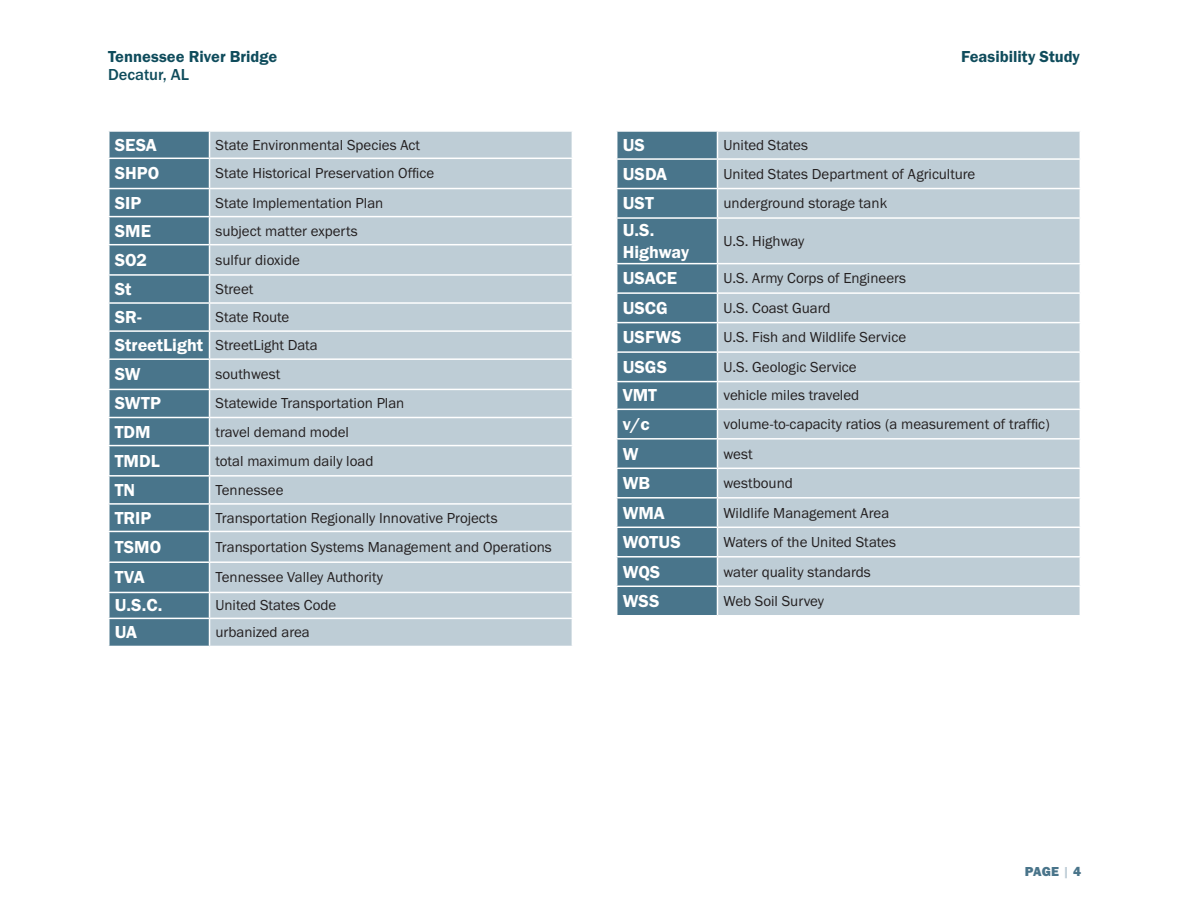
<style>
.page{position:relative;width:1188px;height:918px;background:#fff}
.page>*{position:absolute;margin:0;border:0;box-sizing:border-box;transform-origin:0 0}
.t1{font:18px/21.6px "Franklin Gothic URW Dem";color:#fff}
.t2{font:16.5px "Franklin Gothic URW Dem";color:#0f4c5c}
.t3{font:500 16.5px "Franklin Gothic URW";color:#0f4c5c}
.t4{font:15px "Franklin Gothic URW Boo";color:#231f20}
.t5{font:13.5px "Franklin Gothic URW Hea";color:#49748a}
.s1{font-family:"Franklin Gothic URW Dem";color:#becdd6}
</style>
<div class="page">
<div style="left:110px;top:132px;width:99px;height:514px;background:#49758b"></div>
<div style="left:210px;top:132px;width:362px;height:514px;background:#becdd6"></div>
<hr style="left:108px;top:158px;width:102px;height:1px;background:#fff">
<hr style="left:210px;top:158px;width:363px;height:1px;background:#fff">
<hr style="left:108px;top:188px;width:102px;height:1px;background:#fff">
<hr style="left:210px;top:188px;width:363px;height:1px;background:#fff">
<hr style="left:108px;top:216px;width:102px;height:1px;background:#fff">
<hr style="left:210px;top:216px;width:363px;height:1px;background:#fff">
<hr style="left:108px;top:244px;width:102px;height:1px;background:#fff">
<hr style="left:210px;top:244px;width:363px;height:1px;background:#fff">
<hr style="left:108px;top:274px;width:102px;height:2px;background:#fff">
<hr style="left:210px;top:274px;width:363px;height:2px;background:#fff">
<hr style="left:108px;top:302px;width:102px;height:2px;background:#fff">
<hr style="left:210px;top:302px;width:363px;height:2px;background:#fff">
<hr style="left:108px;top:330px;width:102px;height:2px;background:#fff">
<hr style="left:210px;top:330px;width:363px;height:2px;background:#fff">
<hr style="left:108px;top:358px;width:102px;height:2px;background:#fff">
<hr style="left:210px;top:358px;width:363px;height:2px;background:#fff">
<hr style="left:108px;top:389px;width:102px;height:1px;background:#fff">
<hr style="left:210px;top:389px;width:363px;height:1px;background:#fff">
<hr style="left:108px;top:417px;width:102px;height:1px;background:#fff">
<hr style="left:210px;top:417px;width:363px;height:1px;background:#fff">
<hr style="left:108px;top:445px;width:102px;height:1px;background:#fff">
<hr style="left:210px;top:445px;width:363px;height:1px;background:#fff">
<hr style="left:108px;top:475px;width:102px;height:2px;background:#fff">
<hr style="left:210px;top:475px;width:363px;height:2px;background:#fff">
<hr style="left:108px;top:503px;width:102px;height:2px;background:#fff">
<hr style="left:210px;top:503px;width:363px;height:2px;background:#fff">
<hr style="left:108px;top:531px;width:102px;height:1px;background:#fff">
<hr style="left:210px;top:531px;width:363px;height:1px;background:#fff">
<hr style="left:108px;top:561px;width:102px;height:2px;background:#fff">
<hr style="left:210px;top:561px;width:363px;height:2px;background:#fff">
<hr style="left:108px;top:592px;width:102px;height:1px;background:#fff">
<hr style="left:210px;top:592px;width:363px;height:1px;background:#fff">
<hr style="left:108px;top:618px;width:102px;height:1px;background:#fff">
<hr style="left:210px;top:618px;width:363px;height:1px;background:#fff">
<svg style="left:209px;top:157px;width:1px;height:489px"></svg>
<div style="left:617px;top:132px;width:100px;height:483px;background:#49758b"></div>
<div style="left:718px;top:132px;width:362px;height:483px;background:#becdd6"></div>
<hr style="left:616px;top:158px;width:101px;height:2px;background:#fff">
<hr style="left:717px;top:158px;width:364px;height:2px;background:#fff">
<hr style="left:616px;top:188px;width:101px;height:1px;background:#fff">
<hr style="left:717px;top:188px;width:364px;height:1px;background:#fff">
<hr style="left:616px;top:217px;width:101px;height:2px;background:#fff">
<hr style="left:717px;top:217px;width:364px;height:2px;background:#fff">
<hr style="left:616px;top:263px;width:101px;height:1px;background:#fff">
<hr style="left:717px;top:263px;width:364px;height:1px;background:#fff">
<hr style="left:616px;top:292px;width:101px;height:2px;background:#fff">
<hr style="left:717px;top:292px;width:364px;height:2px;background:#fff">
<hr style="left:616px;top:322px;width:101px;height:1px;background:#fff">
<hr style="left:717px;top:322px;width:364px;height:1px;background:#fff">
<hr style="left:616px;top:351px;width:101px;height:2px;background:#fff">
<hr style="left:717px;top:351px;width:364px;height:2px;background:#fff">
<hr style="left:616px;top:381px;width:101px;height:1px;background:#fff">
<hr style="left:717px;top:381px;width:364px;height:1px;background:#fff">
<hr style="left:616px;top:409px;width:101px;height:1px;background:#fff">
<hr style="left:717px;top:409px;width:364px;height:1px;background:#fff">
<hr style="left:616px;top:438px;width:101px;height:2px;background:#fff">
<hr style="left:717px;top:438px;width:364px;height:2px;background:#fff">
<hr style="left:616px;top:468px;width:101px;height:1px;background:#fff">
<hr style="left:717px;top:468px;width:364px;height:1px;background:#fff">
<hr style="left:616px;top:497px;width:101px;height:2px;background:#fff">
<hr style="left:717px;top:497px;width:364px;height:2px;background:#fff">
<hr style="left:616px;top:527px;width:101px;height:1px;background:#fff">
<hr style="left:717px;top:527px;width:364px;height:1px;background:#fff">
<hr style="left:616px;top:556px;width:101px;height:2px;background:#fff">
<hr style="left:717px;top:556px;width:364px;height:2px;background:#fff">
<hr style="left:616px;top:586px;width:101px;height:1px;background:#fff">
<svg style="left:616px;top:264px;width:1px;height:322px"></svg>
<hr style="left:717px;top:586px;width:364px;height:1px;background:#fff">
<svg style="left:717px;top:264px;width:1px;height:323px"></svg>
<p class="t2" style="left:108px;top:46px;width:171px">Tennessee River Bridge</p>
<p class="t3" style="left:108px;top:64px;width:83px">Decatur, AL</p>
<p class="t1" style="left:115px;top:134px;width:44px">SESA</p>
<p class="t4" style="left:216px;top:135px;width:206px">State Environmental Species Act</p>
<p class="t1" style="left:115px;top:162px;width:46px">SHPO</p>
<p class="t4" style="left:216px;top:164px;width:220px">State Historical Preservation Office</p>
<p class="t1" style="left:115px;top:191px;width:28px">SIP</p>
<p class="t4" style="left:216px;top:193px;width:169px">State Implementation Plan</p>
<p class="t1" style="left:115px;top:220px;width:38px">SME</p>
<p class="t4" style="left:216px;top:221px;width:144px">subject matter experts</p>
<p class="t1" style="left:115px;top:249px;width:34px">SO2</p>
<p class="t4" style="left:216px;top:251px;width:86px">sulfur dioxide</p>
<p class="t1" style="left:115px;top:278px;width:18px">St</p>
<p class="t4" style="left:216px;top:280px;width:39px">Street</p>
<p class="t1" style="left:115px;top:306px;width:28px">SR-</p>
<p class="t4" style="left:216px;top:308px;width:75px">State Route</p>
<p class="t1" style="left:115px;top:334px;width:90px">StreetLight</p>
<p class="t4" style="left:216px;top:336px;width:104px">StreetLight Data</p>
<p class="t1" style="left:115px;top:363px;width:27px">SW</p>
<p class="t4" style="left:216px;top:365px;width:66px">southwest</p>
<p class="t1" style="left:115px;top:392px;width:48px">SWTP</p>
<p class="t4" style="left:216px;top:394px;width:190px">Statewide Transportation Plan</p>
<p class="t1" style="left:115px;top:420px;width:37px">TDM</p>
<p class="t4" style="left:216px;top:422px;width:135px">travel demand model</p>
<p class="t1" style="left:115px;top:450px;width:47px">TMDL</p>
<p class="t4" style="left:216px;top:451px;width:160px">total maximum daily load</p>
<p class="t1" style="left:115px;top:479px;width:22px">TN</p>
<p class="t4" style="left:216px;top:481px;width:70px">Tennessee</p>
<p class="t1" style="left:115px;top:507px;width:38px">TRIP</p>
<p class="t4" style="left:216px;top:508px;width:284px">Transportation Regionally Innovative Projects</p>
<p class="t1" style="left:115px;top:536px;width:48px">TSMO</p>
<p class="t4" style="left:216px;top:538px;width:338px">Transportation Systems Management and Operations</p>
<p class="t1" style="left:115px;top:566px;width:31px">TVA</p>
<p class="t4" style="left:216px;top:568px;width:169px">Tennessee Valley Authority</p>
<p class="t1" style="left:115px;top:594px;width:49px">U.S.C.</p>
<p class="t4" style="left:216px;top:596px;width:122px">United States Code</p>
<p class="t1" style="left:115px;top:621px;width:24px">UA</p>
<p class="t4" style="left:216px;top:623px;width:96px">urbanized area</p>
<p class="t2" style="left:961px;top:46px;width:120px">Feasibility Study</p>
<p class="t1" style="left:623px;top:134px;width:24px">US</p>
<p class="t4" style="left:723px;top:136px;width:86px">United States</p>
<p class="t1" style="left:623px;top:163px;width:46px">USDA</p>
<p class="t4" style="left:723px;top:164px;width:253px">United States Department of Agriculture</p>
<p class="t1" style="left:623px;top:192px;width:33px">UST</p>
<p class="t4" style="left:723px;top:194px;width:165px">underground storage tank</p>
<p class="t1" style="left:623px;top:219px;width:68px">U.S.<br>Highway</p>
<p class="t4" style="left:723px;top:232px;width:82px">U.S. Highway</p>
<p class="t1" style="left:623px;top:267px;width:56px">USACE</p>
<p class="t4" style="left:723px;top:269px;width:184px">U.S. Army Corps of Engineers</p>
<p class="t1" style="left:623px;top:297px;width:47px">USCG</p>
<p class="t4" style="left:723px;top:299px;width:109px">U.S. Coast Guard</p>
<p class="t1" style="left:623px;top:326px;width:60px">USFWS</p>
<p class="t4" style="left:723px;top:328px;width:184px">U.S. Fish and Wildlife Service</p>
<p class="t1" style="left:623px;top:356px;width:46px">USGS</p>
<p class="t4" style="left:723px;top:358px;width:135px">U.S. Geologic Service</p>
<p class="t1" style="left:623px;top:384px;width:36px">VMT</p>
<p class="t4" style="left:723px;top:386px;width:137px">vehicle miles traveled</p>
<p class="t1" style="left:623px;top:413px;width:28px">v/c</p>
<p class="t4" style="left:723px;top:415px;width:328px">volume-to-capacity ratios (a measurement of traffic)</p>
<p class="t1" style="left:623px;top:442px;width:17px">W</p>
<p class="t4" style="left:723px;top:444px;width:31px">west</p>
<p class="t1" style="left:623px;top:472px;width:29px">WB</p>
<p class="t4" style="left:723px;top:474px;width:71px">westbound</p>
<p class="t1" style="left:623px;top:501px;width:44px">WMA</p>
<p class="t4" style="left:723px;top:503px;width:167px">Wildlife Management Area</p>
<p class="t1" style="left:623px;top:531px;width:60px">WOTUS</p>
<p class="t4" style="left:723px;top:533px;width:174px">Waters of the United States</p>
<p class="t1" style="left:623px;top:560px;width:39px">WQS</p>
<p class="t4" style="left:723px;top:562px;width:149px">water quality standards</p>
<p class="t1" style="left:623px;top:590px;width:38px">WSS</p>
<p class="t4" style="left:723px;top:592px;width:102px">Web Soil Survey</p>
<p class="t5" style="left:1025px;top:863px;width:58px">PAGE <span class="s1">|</span> 4</p>
</div>
